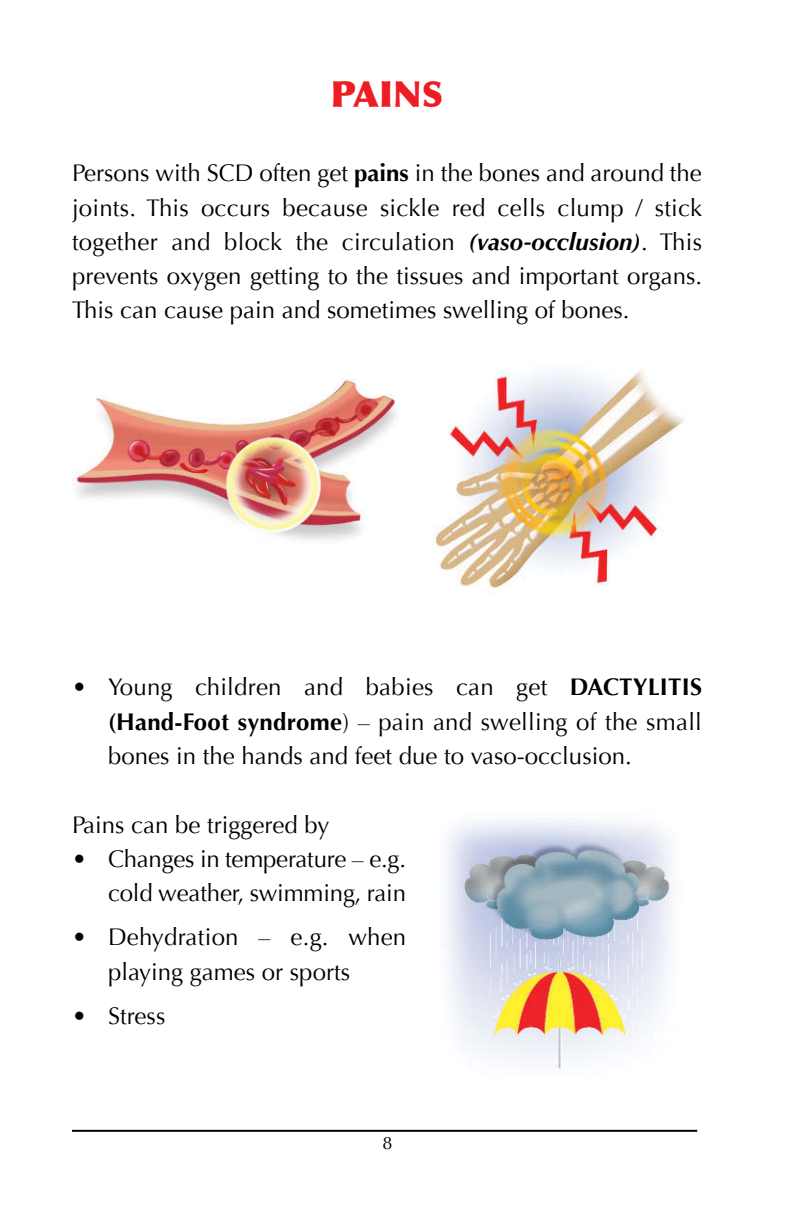
<style>
.page{position:relative;width:792px;height:1224px;background:#fff}
.page>*{position:absolute;margin:0;border:0;box-sizing:border-box;transform-origin:0 0}
.t1{font:36px "font 00000000264 f 19 a 7";color:#ed1d24}
.t2{font:24px/34.2px "Optima";color:#000;text-align:justify}
.t3{font:18px "Optima";color:#000}
.s1{font-weight:700}
.s2{font-weight:700;font-style:italic}
</style>
<div class="page">
<img style="left:72px;top:370px;width:613px;height:224px">
<img style="left:445px;top:819px;width:230px;height:250px">
<hr style="left:72px;top:1130px;width:625px;height:2px;background:#000">
<h1 class="t1" style="left:331px;top:72px;width:114px">PAINS</h1>
<p class="t2" style="left:72px;top:156px;width:632px">Persons with SCD often get <span class="s1">pains</span> in the bones and around the joints. This occurs because sickle red cells clump / stick together and block the circulation <span class="s2">(vaso-occlusion)</span>. This prevents oxygen getting to the tissues and important organs.<br>This can cause pain and sometimes swelling of bones.</p>
<p class="t2" style="left:108px;top:671px;width:596px;text-indent:-36px">• Young children and babies can get <span class="s1">DACTYLITIS (Hand-Foot syndrome</span>) – pain and swelling of the small bones in the hands and feet due to vaso-occlusion.</p>
<p class="t2" style="left:72px;top:808px;width:259px">Pains can be triggered by</p>
<p class="t2" style="left:72px;top:842px;width:336px;text-align:right">• Changes in temperature – e.g. cold weather, swimming, rain</p>
<p class="t2" style="left:108px;top:921px;width:300px;text-indent:-36px">• Dehydration – e.g. when playing games or sports</p>
<p class="t2" style="left:72px;top:999px;width:95px">• Stress</p>
<p class="t3" style="left:383px;top:1133px;width:12px">8</p>
</div>
